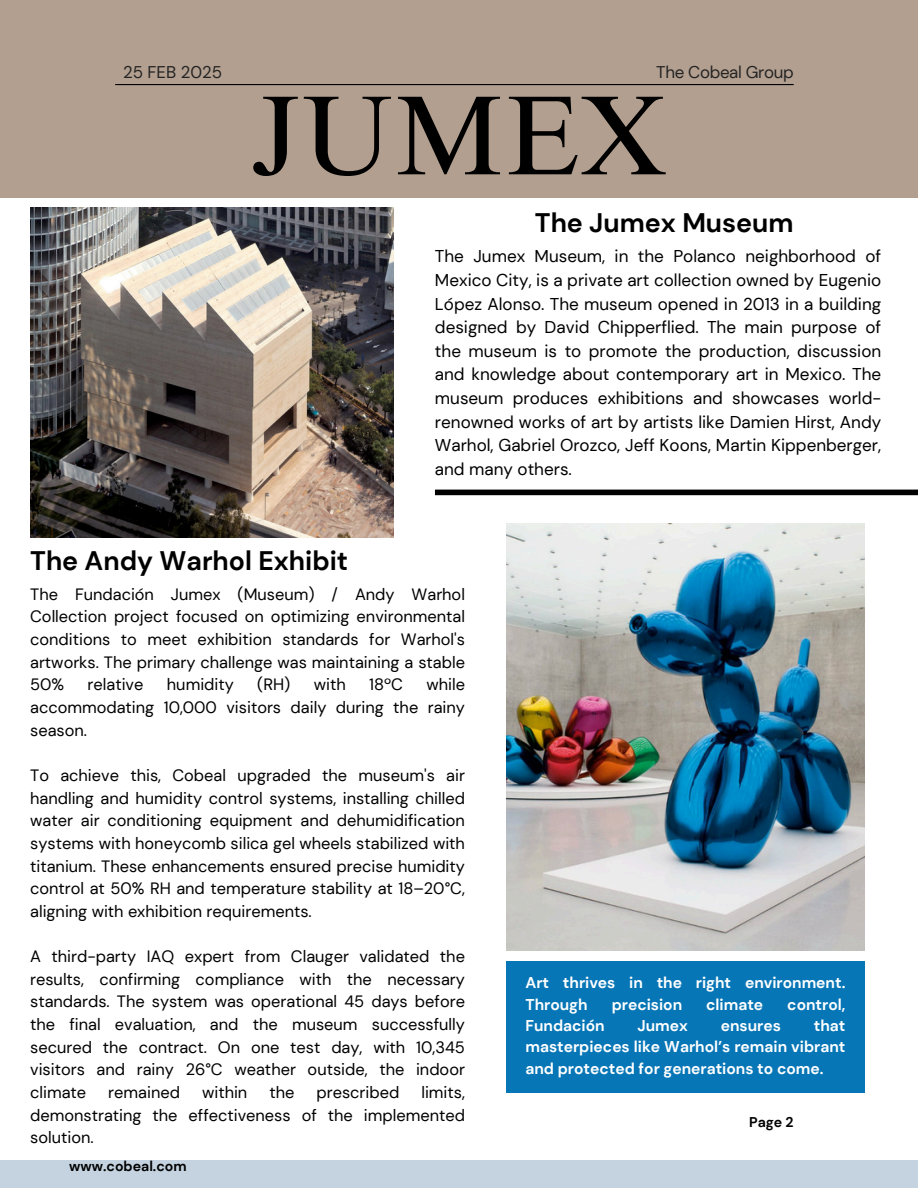
<style>
.page{position:relative;width:918px;height:1188px;background:#fff}
.page>*{position:absolute;margin:0;border:0;box-sizing:border-box;transform-origin:0 0}
.t1{font:112.95px "Times NRMT Pro";color:#000}
.t2{font:700 26.85px "DM Sans";color:#000}
.t3{font:17.1px/23.7px "DM Sans";color:#000;text-align:justify}
.t4{font:16.95px "DM Sans";letter-spacing:-.02em;color:#242424}
.t5{font:16.95px "DM Sans";color:#242424}
.t6{font:16.35px/22.6px "DM Sans";color:#000;text-align:justify}
.t7{font:700 15.6px/21.3px "DM Sans";color:#fff}
.t8{font:700 14.1px "DM Sans";color:#000}
</style>
<div class="page">
<img style="left:30px;top:207px;width:364px;height:330px">
<img style="left:506px;top:523px;width:359px;height:428px">
<div style="left:435px;top:490px;width:483px;height:5px;background:#000"></div>
<div style="left:0;top:0;width:918px;height:198px;background:#b29f8f"></div>
<hr style="left:115px;top:84px;width:679px;height:1px;background:#000">
<div style="left:0;top:1160px;width:918px;height:28px;background:#c4d3df"></div>
<div style="left:506px;top:961px;width:359px;height:132px;background:#0776b6"></div>
<p class="t5" style="left:123px;top:61px;width:101px">25 FEB 2025</p>
<p class="t4" style="left:656px;top:61px;width:139px">The Cobeal Group</p>
<h2 class="t1" style="left:251px;top:93px;width:418px">JUMEX</h2>
<h3 class="t2" style="left:535px;top:206px;width:260px">The Jumex Museum</h3>
<h5 class="t3" style="left:435px;top:245px;width:448px">The Jumex Museum, in the Polanco neighborhood of Mexico City, is a private art collection owned by Eugenio López Alonso. The museum opened in 2013 in a building designed by David Chipperflied. The main purpose of the museum is to promote the production, discussion and knowledge about contemporary art in Mexico. The museum produces exhibitions and showcases world&shy;renowned works of art by artists like Damien Hirst, Andy Warhol, Gabriel Orozco, Jeff Koons, Martin Kippenberger, and many others.</h5>
<p class="t2" style="left:30px;top:544px;width:320px">The Andy Warhol Exhibit</p>
<h1 class="t6" style="left:30px;top:583px;width:436px">The Fundación Jumex (Museum) / Andy Warhol Collection project focused on optimizing environmental conditions to meet exhibition standards for Warhol's artworks. The primary challenge was maintaining a stable 50%</h1>
<h1 class="t6" style="left:88px;top:673px;width:57px">relative</h1>
<h1 class="t6" style="left:167px;top:673px;width:68px">humidity</h1>
<h1 class="t6" style="left:257px;top:673px;width:90px">(RH) with</h1>
<h1 class="t6" style="left:369px;top:673px;width:35px">18ºC</h1>
<h1 class="t6" style="left:30px;top:673px;width:436px;text-indent:396px">while accommodating 10,000 visitors daily during the rainy season.</h1>
<p class="t6" style="left:30px;top:764px;width:436px">To achieve this, Cobeal upgraded the museum's air handling and humidity control systems, installing chilled water air conditioning equipment and dehumidification systems with honeycomb silica gel wheels stabilized with titanium. These enhancements ensured precise humidity control at 50% RH and temperature stability at 18–20°C, aligning with exhibition requirements.</p>
<h2 class="t6" style="left:30px;top:945px;width:436px">A third-party IAQ expert from Clauger validated the results, confirming compliance with the necessary standards. The system was operational 45 days before the final evaluation, and the museum successfully secured the contract. On one test day, with 10,345 visitors and rainy 26°C weather outside, the indoor climate</h2>
<h2 class="t6" style="left:30px;top:1081px;width:436px;text-indent:391px">limits, demonstrating the effectiveness of the implemented solution.</h2>
<h2 class="t6" style="left:108px;top:1081px;width:73px">remained</h2>
<h2 class="t6" style="left:202px;top:1081px;width:47px">within</h2>
<h2 class="t6" style="left:269px;top:1081px;width:27px">the</h2>
<h2 class="t6" style="left:317px;top:1081px;width:84px">prescribed</h2>
<h5 class="t8" style="left:69px;top:1157px;width:119px">www.cobeal.com</h5>
<h5 class="t7" style="left:525px;top:972px;width:321px">Art thrives in the right environment.<br>Through</h5>
<h5 class="t7" style="left:612px;top:994px;width:72px">precision</h5>
<h5 class="t7" style="left:706px;top:994px;width:59px">climate</h5>
<h5 class="t7" style="left:787px;top:994px;width:60px">control,</h5>
<h5 class="t7" style="left:525px;top:1015px;width:81px">Fundación</h5>
<h5 class="t7" style="left:637px;top:1015px;width:52px">Jumex</h5>
<h5 class="t7" style="left:721px;top:1015px;width:62px">ensures</h5>
<h5 class="t7" style="left:525px;top:1015px;width:321px;text-align:justify;text-indent:288px">that masterpieces like Warhol’s remain vibrant and protected for generations to come.</h5>
<h5 class="t8" style="left:749px;top:1113px;width:46px">Page 2</h5>
</div>
